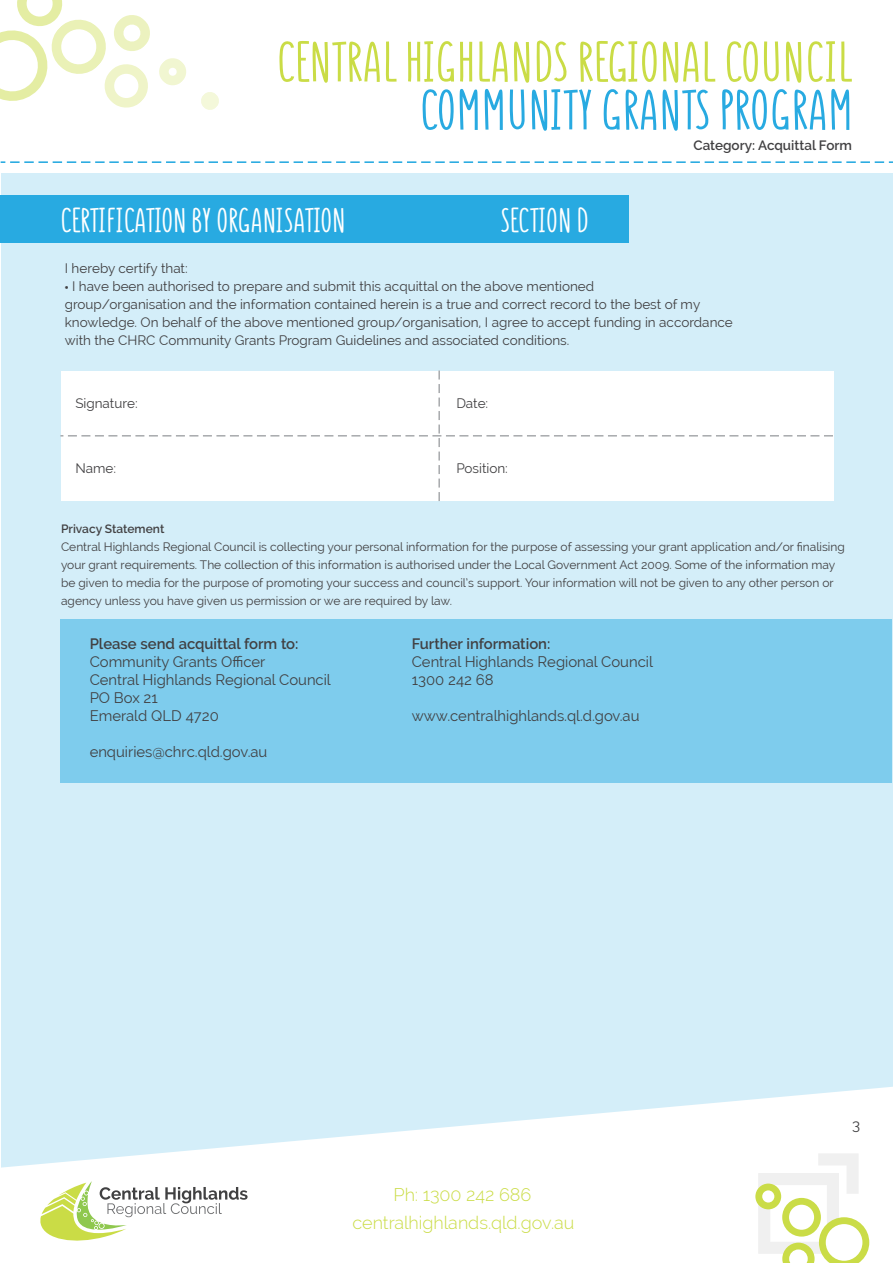
<style>
.page{position:relative;width:893px;height:1263px;background:#fff}
.page>*{position:absolute;margin:0;border:0;box-sizing:border-box;transform-origin:0 0}
.t1{font:700 55.5px "SUNN Line Free";letter-spacing:.02em;color:#cadc46;scale:1.08 1}
.t2{font:700 55.5px "SUNN Line Free";letter-spacing:.025em;color:#28aae1;scale:1.08 1}
.t3{font:700 33.6px "SUNN Line Free";color:#fff;scale:1.08 1}
.t4{font:300 18px "Raleway";color:#cadc46}
.t5{font:15px/18px "Raleway";color:#414042}
.t6{font:600 15px "Raleway";color:#414042}
.t7{font:13.5px/18px "Raleway";color:#414042}
.t8{font:600 13.5px "Raleway";color:#414042}
.t9{font:12px/18px "Raleway";color:#414042}
.t10{font:600 12px "Raleway";color:#414042}
.s1{font-family:"Myriad Pro"}
</style>
<div class="page">
<div style="left:1px;top:173px;width:892px;height:1021px;background:#d4eef9"></div>
<div style="left:60px;top:619px;width:832px;height:163px;background:#7ecced"></div>
<div style="left:0;top:195px;width:629px;height:48px;background:#28aae1"></div>
<div style="left:60px;top:370px;width:773px;height:131px;background:#fff"></div>
<svg style="left:0;top:0;width:150px;height:108px"></svg>
<svg style="left:159px;top:58px;width:27px;height:28px"></svg>
<svg style="left:201px;top:92px;width:18px;height:18px"></svg>
<svg style="left:1px;top:1087px;width:892px;height:159px;fill:#fff"></svg>
<svg style="left:40px;top:1181px;width:208px;height:64px"></svg>
<svg style="left:755px;top:1153px;width:114px;height:110px"></svg>
<svg style="left:1px;top:161px;width:892px;height:2px"></svg>
<h1 class="t1" style="left:277px;top:35px;width:534px">CENTRAL HIGHLANDS REGIONAL COUNCIL</h1>
<h1 class="t2" style="left:420px;top:83px;width:402px">COMMUNITY GRANTS PROGRAM</h1>
<p class="t8" style="left:693px;top:138px;width:160px">Category: Acquittal Form</p>
<h2 class="t3" style="left:60px;top:204px;width:265px">CERTIFICATION BY ORGANISATION</h2>
<h2 class="t3" style="left:500px;top:203px;width:83px">SECTION D</h2>
<p class="t7" style="left:65px;top:259px;width:124px">I hereby certify that:</p>
<p class="t7" style="left:65px;top:277px;width:669px"><span class="s1">•</span> I have been authorised to prepare and submit this acquittal on the above mentioned<br>group/organisation and the information contained herein is a true and correct record to the best of my knowledge. On behalf of the above mentioned group/organisation, I agree to accept funding in accordance with the CHRC Community Grants Program Guidelines and associated conditions.</p>
<p class="t7" style="left:75px;top:394px;width:64px">Signature:</p>
<p class="t7" style="left:456px;top:394px;width:33px">Date:</p>
<p class="t7" style="left:75px;top:459px;width:42px">Name:</p>
<p class="t7" style="left:456px;top:459px;width:53px">Position:</p>
<p class="t10" style="left:61px;top:522px;width:105px">Privacy Statement</p>
<p class="t9" style="left:61px;top:538px;width:785px">Central Highlands Regional Council is collecting your personal information for the purpose of assessing your grant application and/or finalising your grant requirements. The collection of this information is authorised under the Local Government Act 2009. Some of the information may be given to media for the purpose of promoting your success and council’s support. Your information will not be given to any other person or agency unless you have given us permission or we are required by law.</p>
<p class="t6" style="left:412px;top:635px;width:140px">Further information:</p>
<p class="t5" style="left:412px;top:653px;width:243px">Central Highlands Regional Council<br>1300 242 68</p>
<p class="t5" style="left:412px;top:707px;width:229px">www.centralhighlands.ql.d.gov.au</p>
<p class="t6" style="left:90px;top:635px;width:210px">Please send acquittal form to:</p>
<p class="t5" style="left:90px;top:653px;width:243px">Community Grants Officer<br>Central Highlands Regional Council<br>PO Box 21<br>Emerald QLD 4720</p>
<p class="t5" style="left:90px;top:743px;width:179px">enquiries@chrc.qld.gov.au</p>
<h3 class="t4" style="left:394px;top:1184px;width:139px">Ph: 1300 242 686</h3>
<h3 class="t4" style="left:352px;top:1212px;width:223px">centralhighlands.qld.gov.au</h3>
<p class="t5" style="left:852px;top:1115px;width:10px">3</p>
</div>
